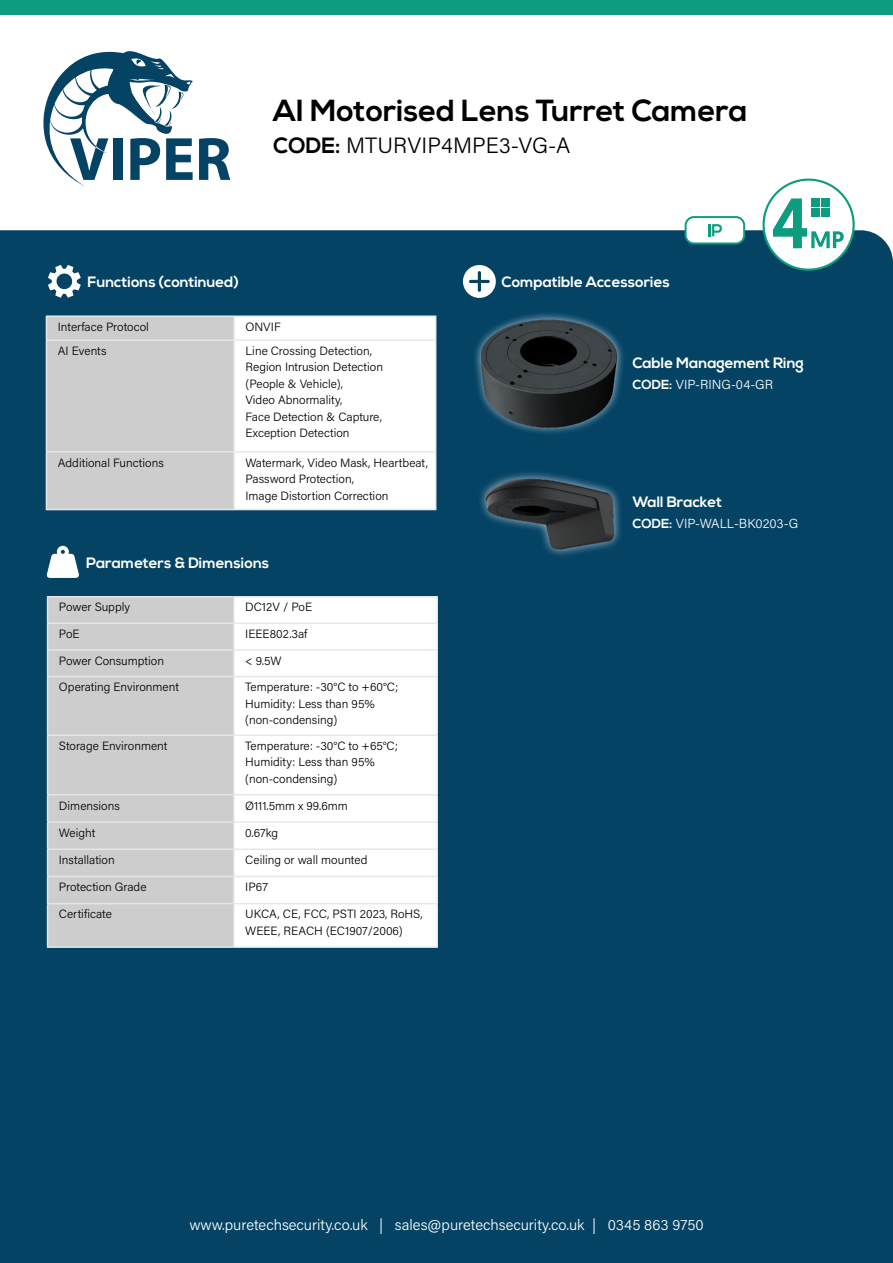
<style>
.page{position:relative;width:893px;height:1263px;background:#fff}
.page>*{position:absolute;margin:0;border:0;box-sizing:border-box;transform-origin:0 0}
.t1{font:700 30.45px "Nexa";color:#000}
.t2{font:300 22.05px "Acumin Pro";color:#000}
.t3{font:700 15px "Nexa";color:#fff}
.t4{font:300 15px "Acumin Pro";color:#fff}
.t5{font:300 13.05px "Acumin Pro";letter-spacing:.005em;color:#fff}
.t6{font:300 12px/16.5px "Acumin Pro";color:#000}
.s1{font-family:"Nexa";font-weight:700}
</style>
<div class="page">
<div style="left:0;top:230px;width:893px;height:1033px;background:#054364"></div>
<svg style="left:43px;top:51px;width:187px;height:135px"></svg>
<div style="left:46px;top:316px;width:188px;height:24px;background:#cdcdcd"></div>
<div style="left:234px;top:316px;width:202px;height:24px;background:#fff"></div>
<div style="left:46px;top:340px;width:188px;height:112px;background:#cdcdcd"></div>
<div style="left:234px;top:340px;width:202px;height:112px;background:#fff"></div>
<div style="left:46px;top:452px;width:188px;height:58px;background:#cdcdcd"></div>
<div style="left:234px;top:452px;width:202px;height:58px;background:#fff"></div>
<hr style="left:46px;top:315px;width:188px;height:2px;background:#e7e7e7">
<svg style="left:46px;top:317px;width:1px;height:22px"></svg>
<hr style="left:234px;top:315px;width:202px;height:2px;background:#e7e7e7">
<hr style="left:233px;top:317px;width:2px;height:22px;background:#e7e7e7">
<svg style="left:435px;top:317px;width:1px;height:22px"></svg>
<hr style="left:46px;top:339px;width:188px;height:2px;background:#e7e7e7">
<hr style="left:46px;top:341px;width:1px;height:110px;background:#e7e7e7">
<hr style="left:234px;top:339px;width:202px;height:2px;background:#e7e7e7">
<hr style="left:233px;top:341px;width:2px;height:110px;background:#e7e7e7">
<hr style="left:435px;top:341px;width:1px;height:110px;background:#e7e7e7">
<hr style="left:46px;top:451px;width:188px;height:1px;background:#e7e7e7">
<hr style="left:46px;top:452px;width:1px;height:57px;background:#e7e7e7">
<hr style="left:234px;top:451px;width:202px;height:1px;background:#e7e7e7">
<hr style="left:233px;top:452px;width:2px;height:57px;background:#e7e7e7">
<hr style="left:435px;top:452px;width:1px;height:57px;background:#e7e7e7">
<hr style="left:46px;top:509px;width:188px;height:1px;background:#e7e7e7">
<hr style="left:234px;top:509px;width:202px;height:1px;background:#e7e7e7">
<svg style="left:48px;top:265px;width:33px;height:33px"></svg>
<hr style="left:47px;top:596px;width:187px;height:1px;background:#e7e7e7">
<hr style="left:234px;top:596px;width:204px;height:1px;background:#e7e7e7">
<svg style="left:47px;top:597px;width:391px;height:349px"></svg>
<hr style="left:47px;top:903px;width:187px;height:1px;background:#e7e7e7">
<hr style="left:47px;top:904px;width:1px;height:42px;background:#e7e7e7">
<hr style="left:234px;top:903px;width:204px;height:1px;background:#e7e7e7">
<hr style="left:233px;top:904px;width:2px;height:42px;background:#e7e7e7">
<hr style="left:437px;top:904px;width:1px;height:42px;background:#e7e7e7">
<hr style="left:47px;top:946px;width:187px;height:2px;background:#e7e7e7">
<hr style="left:234px;top:946px;width:204px;height:2px;background:#e7e7e7">
<svg style="left:47px;top:546px;width:32px;height:32px"></svg>
<svg style="left:463px;top:265px;width:33px;height:33px"></svg>
<div style="left:0;top:0;width:893px;height:15px;background:#0d9c80"></div>
<div style="left:764px;top:180px;width:90px;height:90px;background:#fff;border-radius:50%"></div>
<div style="left:762px;top:179px;width:93px;height:92px;border:2px solid #0d9c80;border-radius:50%"></div>
<svg style="left:773px;top:198px;width:71px;height:50px"></svg>
<div style="left:686px;top:217px;width:58px;height:26px;background:#fff;border-radius:8px"></div>
<div style="left:685px;top:216px;width:60px;height:28px;border:2px solid #0d9c80;border-radius:8px"></div>
<svg style="left:708px;top:224px;width:14px;height:12px"></svg>
<div style="left:472px;top:311px;width:154px;height:124px;background:#fff;opacity:.75"></div>
<img style="left:481px;top:318px;width:137px;height:114px">
<img style="left:477px;top:453px;width:145px;height:121px">
<h1 class="t1" style="left:273px;top:92px;width:476px">AI Motorised Lens Turret Camera</h1>
<h2 class="t2" style="left:273px;top:130px;width:299px"><span class="s1">CODE:</span> MTURVIP4MPE3-VG-A</h2>
<p class="t3" style="left:87px;top:273px;width:153px">Functions (continued)</p>
<p class="t6" style="left:58px;top:318px;width:93px">Interface Protocol</p>
<p class="t6" style="left:245px;top:318px;width:37px">ONVIF</p>
<p class="t6" style="left:58px;top:342px;width:50px">AI Events</p>
<p class="t6" style="left:245px;top:342px;width:139px">Line Crossing Detection,<br>Region Intrusion Detection (People &amp; Vehicle),<br>Video Abnormality,<br>Face Detection &amp; Capture,<br>Exception Detection</p>
<p class="t6" style="left:58px;top:454px;width:107px">Additional Functions</p>
<p class="t6" style="left:245px;top:454px;width:184px">Watermark, Video Mask, Heartbeat,<br>Password Protection,<br>Image Distortion Correction</p>
<p class="t3" style="left:86px;top:554px;width:184px">Parameters &amp; Dimensions</p>
<p class="t6" style="left:59px;top:598px;width:73px">Power Supply</p>
<p class="t6" style="left:245px;top:598px;width:68px">DC12V / PoE</p>
<p class="t6" style="left:59px;top:625px;width:22px">PoE</p>
<p class="t6" style="left:245px;top:625px;width:64px">IEEE802.3af</p>
<p class="t6" style="left:59px;top:652px;width:107px">Power Consumption</p>
<p class="t6" style="left:245px;top:652px;width:38px">&lt; 9.5W</p>
<p class="t6" style="left:59px;top:678px;width:121px">Operating Environment</p>
<p class="t6" style="left:245px;top:678px;width:154px">Temperature: -30°C to +60°C;<br>Humidity: Less than 95% (non-condensing)</p>
<p class="t6" style="left:59px;top:737px;width:110px">Storage Environment</p>
<p class="t6" style="left:245px;top:737px;width:154px">Temperature: -30°C to +65°C;<br>Humidity: Less than 95% (non-condensing)</p>
<p class="t6" style="left:59px;top:796px;width:62px">Dimensions</p>
<p class="t6" style="left:245px;top:796px;width:104px">Ø111.5mm x 99.6mm</p>
<p class="t6" style="left:59px;top:824px;width:38px">Weight</p>
<p class="t6" style="left:245px;top:824px;width:34px">0.67kg</p>
<p class="t6" style="left:59px;top:851px;width:57px">Installation</p>
<p class="t6" style="left:245px;top:851px;width:124px">Ceiling or wall mounted</p>
<p class="t6" style="left:59px;top:878px;width:89px">Protection Grade</p>
<p class="t6" style="left:245px;top:878px;width:24px">IP67</p>
<p class="t6" style="left:59px;top:905px;width:54px">Certificate</p>
<p class="t6" style="left:245px;top:905px;width:179px">UKCA, CE, FCC, PSTI 2023, RoHS,<br>WEEE, REACH (EC1907/2006)</p>
<p class="t3" style="left:501px;top:273px;width:170px">Compatible Accessories</p>
<p class="t3" style="left:632px;top:354px;width:173px">Cable Management Ring</p>
<p class="t5" style="left:632px;top:376px;width:142px"><span class="s1">CODE:</span> VIP-RING-04-GR</p>
<p class="t3" style="left:632px;top:493px;width:91px">Wall Bracket</p>
<p class="t5" style="left:632px;top:514px;width:167px"><span class="s1">CODE:</span> VIP-WALL-BK0203-G</p>
<p class="t4" style="left:189px;top:1215px;width:516px">www.puretechsecurity.co.uk | sales@puretechsecurity.co.uk | 0345 863 9750</p>
</div>
